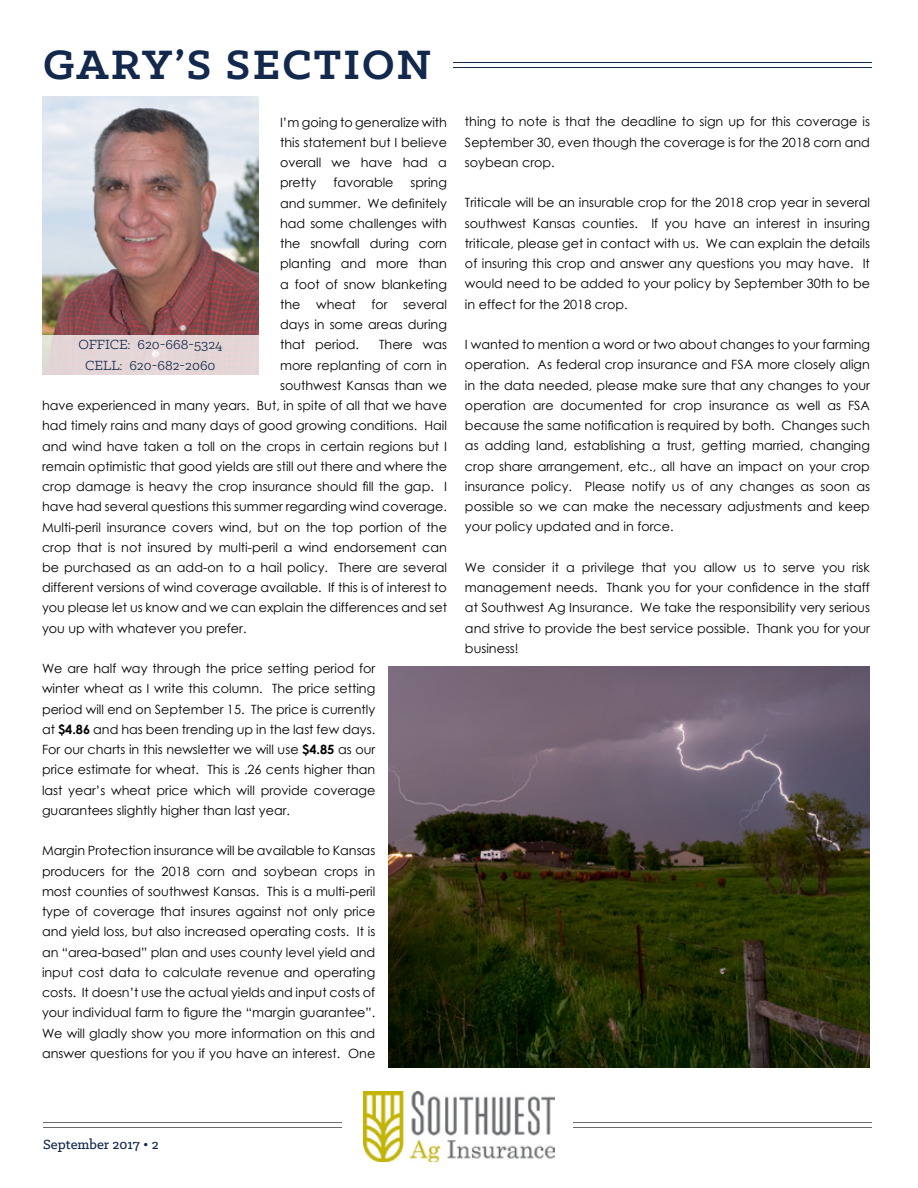
<style>
.page{position:relative;width:918px;height:1188px;background:#fff}
.page>*{position:absolute;margin:0;border:0;box-sizing:border-box;transform-origin:0 0}
.t1{font:700 46.5px "Klinic Slab";letter-spacing:.05em;color:#12284c}
.t2{font:15px/21px "Klinic Slab";color:#12284c;text-align:center}
.t3{font:500 15px "Klinic Slab";color:#12284c}
.t4{font:12.75px/20.2px "Century Gothic";color:#000;text-align:justify}
.s1{font-weight:700}
</style>
<div class="page">
<hr style="left:453px;top:62px;width:419px;height:1px;background:#12284c">
<hr style="left:453px;top:67px;width:419px;height:1px;background:#12284c">
<img style="left:43px;top:96px;width:216px;height:239px">
<div style="left:41px;top:335px;width:219px;height:41px;background:#e4d5d6"></div>
<img style="left:363px;top:1091px;width:192px;height:70px">
<hr style="left:43px;top:1122px;width:299px;height:1px;background:#6a6b6f">
<hr style="left:43px;top:1127px;width:299px;height:1px;background:#6a6b6f">
<hr style="left:573px;top:1122px;width:299px;height:1px;background:#6a6b6f">
<hr style="left:573px;top:1127px;width:299px;height:1px;background:#6a6b6f">
<img style="left:389px;top:667px;width:481px;height:400px">
<h1 class="t1" style="left:43px;top:35px;width:390px">GARY’S SECTION</h1>
<p class="t4" style="left:280px;top:112px;width:168px">I’m going to generalize with this statement but I believe overall we have had a pretty</p>
<p class="t4" style="left:280px;top:172px;width:168px;text-indent:131px">spring and summer. We definitely had some challenges with the snowfall during corn planting and more than a foot of snow blanketing the wheat for several days in some areas during that period.</p>
<p class="t4" style="left:333px;top:172px;width:62px">favorable</p>
<p class="t2" style="left:78px;top:333px;width:146px">OFFICE: 620-668-5324<br>CELL: 620-682-2060</p>
<p class="t4" style="left:379px;top:334px;width:69px">There was</p>
<p class="t4" style="left:280px;top:355px;width:168px">more replanting of corn in</p>
<p class="t4" style="left:280px;top:375px;width:168px">southwest Kansas than we</p>
<p class="t4" style="left:42px;top:395px;width:407px">have experienced in many years. But, in spite of all that we have</p>
<p class="t4" style="left:42px;top:415px;width:406px">had timely rains and many days of good growing conditions. Hail</p>
<p class="t4" style="left:42px;top:436px;width:406px">and wind have taken a toll on the crops in certain regions but I</p>
<p class="t4" style="left:42px;top:456px;width:407px">remain optimistic that good yields are still out there and where the</p>
<p class="t4" style="left:42px;top:476px;width:406px">crop damage is heavy the crop insurance should fill the gap. I</p>
<p class="t4" style="left:42px;top:496px;width:406px">have had several questions this summer regarding wind coverage.</p>
<p class="t4" style="left:42px;top:517px;width:407px">Multi-peril insurance covers wind, but on the top portion of the</p>
<p class="t4" style="left:42px;top:537px;width:406px">crop that is not insured by multi-peril a wind endorsement can</p>
<p class="t4" style="left:42px;top:557px;width:407px">be purchased as an add-on to a hail policy. There are several</p>
<p class="t4" style="left:42px;top:577px;width:406px">different versions of wind coverage available. If this is of interest to</p>
<p class="t4" style="left:42px;top:598px;width:407px">you please let us know and we can explain the differences and set</p>
<p class="t4" style="left:42px;top:618px;width:206px">you up with whatever you prefer.</p>
<p class="t4" style="left:42px;top:658px;width:335px">We are half way through the price setting period for winter wheat as I write this column. The price setting period will end on September 15. The price is currently at <span class="s1">$4.86</span> and has been trending up in the last few days.<br>For our charts in this newsletter we will use <span class="s1">$4.85</span> as our price estimate for wheat. This is .26 cents higher than last year’s wheat price which will provide coverage guarantees slightly higher than last year.</p>
<p class="t4" style="left:42px;top:841px;width:335px">Margin Protection insurance will be available to Kansas producers for the 2018 corn and soybean crops in most counties of southwest Kansas. This is a multi-peril type of coverage that insures against not only price and yield loss, but also increased operating costs. It is an “area-based” plan and uses county level yield and input cost data to calculate revenue and operating costs. It doesn’t use the actual yields and input costs of your individual farm to figure the “margin guarantee”.<br>We will gladly show you more information on this and answer questions for you if you have an interest. One</p>
<p class="t4" style="left:465px;top:111px;width:407px">thing to note is that the deadline to sign up for this coverage is September 30, even though the coverage is for the 2018 corn and soybean crop.</p>
<p class="t4" style="left:465px;top:192px;width:407px">Triticale will be an insurable crop for the 2018 crop year in several southwest Kansas counties. If you have an interest in insuring triticale, please get in contact with us. We can explain the details of insuring this crop and answer any questions you may have. It would need to be added to your policy by September 30th to be in effect for the 2018 crop.</p>
<p class="t4" style="left:465px;top:334px;width:407px">I wanted to mention a word or two about changes to your farming operation. As federal crop insurance and FSA more closely align in the data needed, please make sure that any changes to your operation are documented for crop insurance as well as FSA because the same notification is required by both. Changes such as adding land, establishing a trust, getting married, changing crop share arrangement, etc., all have an impact on your crop insurance policy. Please notify us of any changes as soon as possible so we can make the necessary adjustments and keep your policy updated and in force.</p>
<p class="t4" style="left:465px;top:557px;width:407px">We consider it a privilege that you allow us to serve you risk management needs. Thank you for your confidence in the staff at Southwest Ag Insurance. We take the responsibility very serious and strive to provide the best service possible. Thank you for your business!</p>
<p class="t3" style="left:43px;top:1135px;width:117px">September 2017 • 2</p>
</div>
